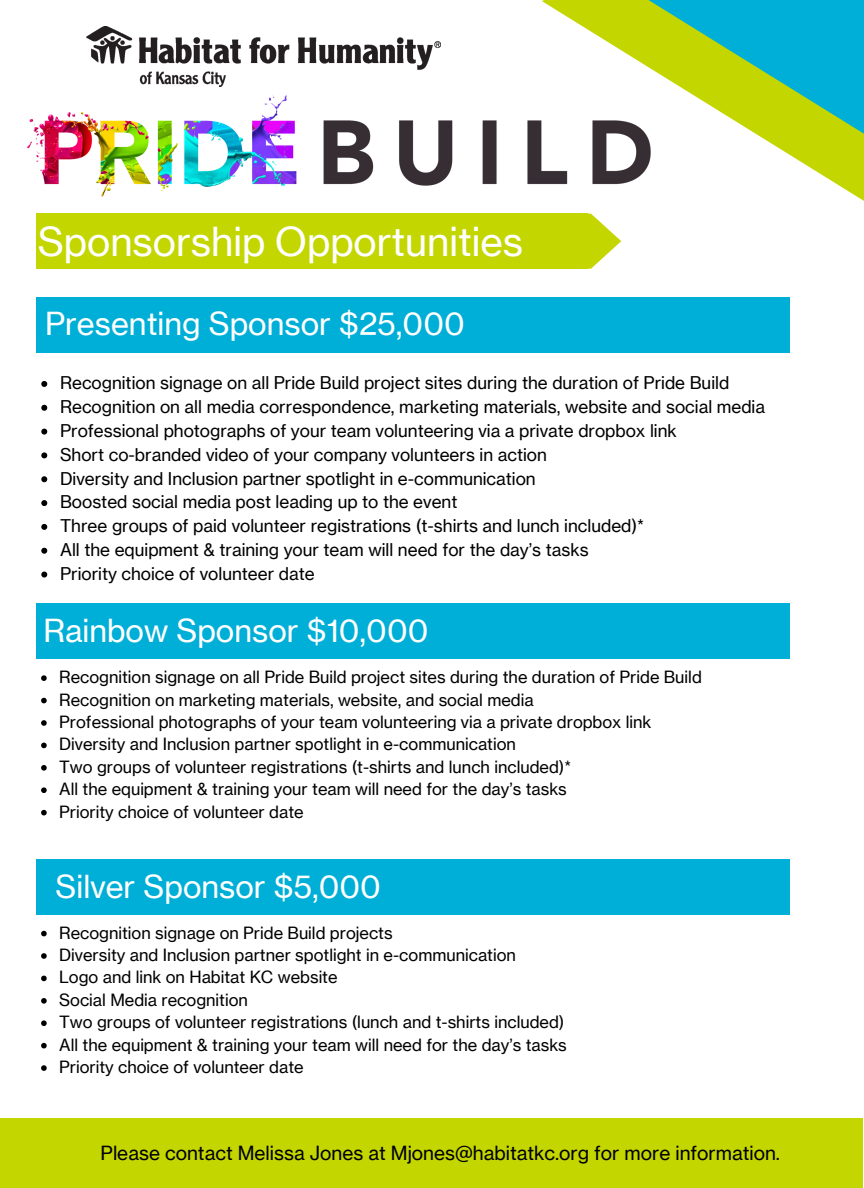
<style>
.page{position:relative;width:864px;height:1188px;background:#fff}
.page>*{position:absolute;margin:0;border:0;box-sizing:border-box;transform-origin:0 0}
.t1{font:39px "N Haas Grotesk TX Pro";color:#fff}
.t2{font:31.05px "N Haas Grotesk TX Pro";color:#fff}
.t3{font:19.05px "N Haas Grotesk TX Pro";color:#000}
.t4{font:17.25px "N Haas Grotesk TX Pro";color:#000}
.t5{font:16.5px "N Haas Grotesk TX Pro";color:#000}
</style>
<div class="page">
<svg style="left:542px;top:0;width:322px;height:214px"></svg>
<svg style="left:648px;top:0;width:216px;height:145px;background:#70c988"></svg>
<img style="left:86px;top:27px;width:355px;height:59px">
<div style="left:36px;top:214px;width:551px;height:55px;background:#c4d600"></div>
<svg style="left:587px;top:214px;width:34px;height:55px"></svg>
<svg style="left:41px;top:675px;width:6px;height:6px"></svg>
<svg style="left:41px;top:698px;width:6px;height:5px"></svg>
<svg style="left:41px;top:720px;width:6px;height:6px"></svg>
<svg style="left:41px;top:743px;width:6px;height:5px"></svg>
<svg style="left:41px;top:765px;width:6px;height:6px"></svg>
<svg style="left:41px;top:787px;width:6px;height:6px"></svg>
<svg style="left:41px;top:810px;width:6px;height:5px"></svg>
<svg style="left:41px;top:381px;width:6px;height:6px"></svg>
<svg style="left:41px;top:405px;width:6px;height:6px"></svg>
<svg style="left:41px;top:429px;width:6px;height:6px"></svg>
<svg style="left:41px;top:452px;width:6px;height:6px"></svg>
<svg style="left:41px;top:476px;width:6px;height:6px"></svg>
<svg style="left:41px;top:500px;width:6px;height:6px"></svg>
<svg style="left:41px;top:524px;width:6px;height:6px"></svg>
<svg style="left:41px;top:548px;width:6px;height:6px"></svg>
<svg style="left:41px;top:572px;width:6px;height:6px"></svg>
<img style="left:27px;top:86px;width:634px;height:117px">
<div style="left:36px;top:297px;width:754px;height:55px;background:#00afd7"></div>
<div style="left:36px;top:603px;width:754px;height:55px;background:#00afd7"></div>
<div style="left:0;top:1118px;width:863px;height:70px;background:#c4d600"></div>
<div style="left:36px;top:859px;width:754px;height:56px;background:#00afd7"></div>
<svg style="left:41px;top:931px;width:6px;height:5px"></svg>
<svg style="left:41px;top:953px;width:6px;height:6px"></svg>
<svg style="left:41px;top:976px;width:6px;height:5px"></svg>
<svg style="left:41px;top:998px;width:6px;height:6px"></svg>
<svg style="left:41px;top:1020px;width:6px;height:6px"></svg>
<svg style="left:41px;top:1043px;width:6px;height:5px"></svg>
<svg style="left:41px;top:1065px;width:6px;height:6px"></svg>
<p class="t1" style="left:38px;top:218px;width:487px">Sponsorship Opportunities</p>
<p class="t2" style="left:45px;top:305px;width:421px">Presenting Sponsor $25,000</p>
<p class="t4" style="left:60px;top:372px;width:671px">Recognition signage on all Pride Build project sites during the duration of Pride Build</p>
<p class="t4" style="left:60px;top:396px;width:707px">Recognition on all media correspondence, marketing materials, website and social media</p>
<p class="t4" style="left:60px;top:420px;width:618px">Professional photographs of your team volunteering via a private dropbox link</p>
<p class="t4" style="left:60px;top:444px;width:488px">Short co-branded video of your company volunteers in action</p>
<p class="t4" style="left:60px;top:468px;width:477px">Diversity and Inclusion partner spotlight in e-communication</p>
<p class="t4" style="left:60px;top:492px;width:399px">Boosted social media post leading up to the event</p>
<p class="t4" style="left:60px;top:515px;width:586px">Three groups of paid volunteer registrations (t-shirts and lunch included)*</p>
<p class="t4" style="left:60px;top:539px;width:530px">All the equipment &amp; training your team will need for the day’s tasks</p>
<p class="t4" style="left:60px;top:563px;width:256px">Priority choice of volunteer date</p>
<p class="t2" style="left:43px;top:611px;width:387px">Rainbow Sponsor $10,000</p>
<p class="t5" style="left:59px;top:667px;width:644px">Recognition signage on all Pride Build project sites during the duration of Pride Build</p>
<p class="t5" style="left:59px;top:689px;width:476px">Recognition on marketing materials, website, and social media</p>
<p class="t5" style="left:59px;top:712px;width:594px">Professional photographs of your team volunteering via a private dropbox link</p>
<p class="t5" style="left:59px;top:734px;width:458px">Diversity and Inclusion partner spotlight in e-communication</p>
<p class="t5" style="left:59px;top:757px;width:514px">Two groups of volunteer registrations (t-shirts and lunch included)*</p>
<p class="t5" style="left:59px;top:779px;width:509px">All the equipment &amp; training your team will need for the day’s tasks</p>
<p class="t5" style="left:59px;top:802px;width:246px">Priority choice of volunteer date</p>
<p class="t2" style="left:56px;top:867px;width:327px">Silver Sponsor $5,000</p>
<p class="t5" style="left:59px;top:922px;width:335px">Recognition signage on Pride Build projects</p>
<p class="t5" style="left:59px;top:945px;width:458px">Diversity and Inclusion partner spotlight in e-communication</p>
<p class="t5" style="left:59px;top:967px;width:280px">Logo and link on Habitat KC website</p>
<p class="t5" style="left:59px;top:990px;width:190px">Social Media recognition</p>
<p class="t5" style="left:59px;top:1012px;width:507px">Two groups of volunteer registrations (lunch and t-shirts included)</p>
<p class="t5" style="left:59px;top:1035px;width:509px">All the equipment &amp; training your team will need for the day’s tasks</p>
<p class="t5" style="left:59px;top:1057px;width:246px">Priority choice of volunteer date</p>
<p class="t3" style="left:101px;top:1141px;width:681px">Please contact Melissa Jones at Mjones@habitatkc.org for more information.</p>
</div>
